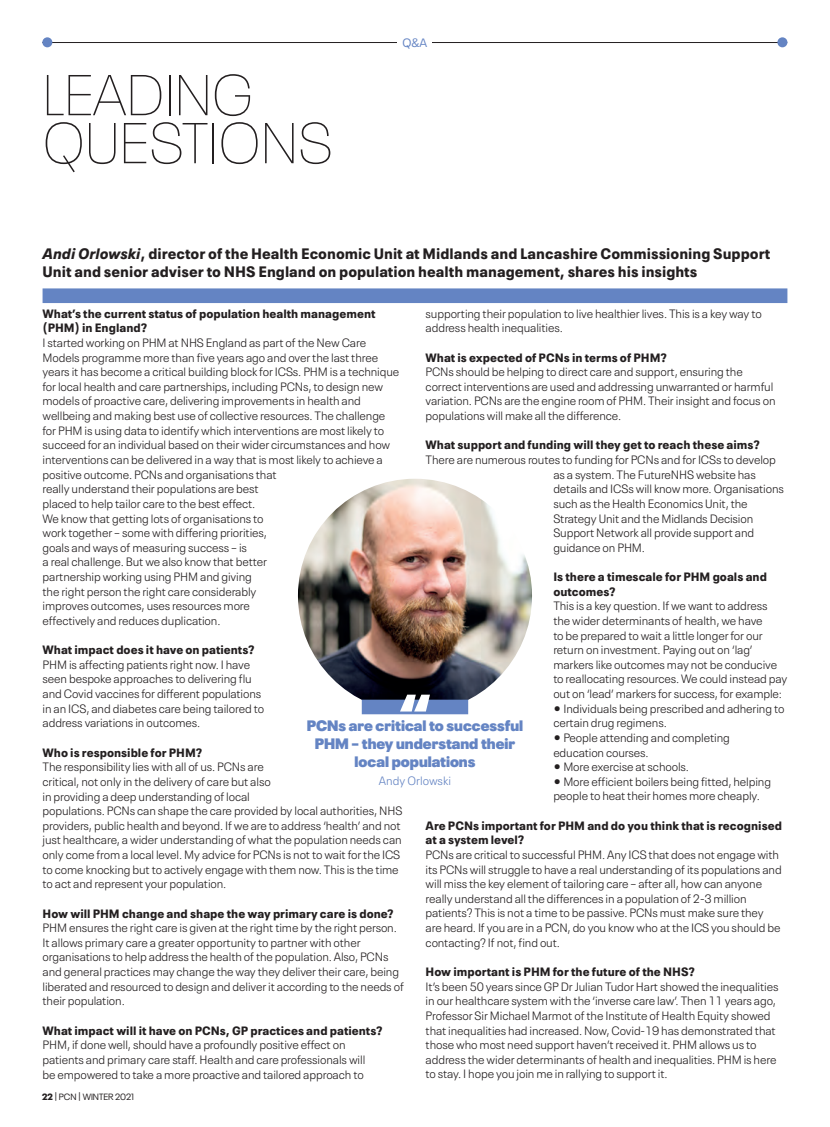
<style>
.page{position:relative;width:830px;height:1127px;background:#fff}
.page>*{position:absolute;margin:0;border:0;box-sizing:border-box;transform-origin:0 0}
.t1{font:100 57px/48px "Neue Plak";color:#231f20}
.t2{font:900 15px/18px "Neue Plak Text";color:#231f20}
.t3{font:900 15px/18px "Neue Plak";color:#6484c3;text-align:center}
.t4{font:300 12px/14.7px "Neue Plak Text";letter-spacing:-.01em;color:#231f20}
.t5{font:900 12px/14.7px "Neue Plak Text";color:#231f20}
.t6{font:300 12px "Neue Plak Text";color:#6484c3}
.t7{font:12px "Neue Plak";color:#6484c3}
.t8{font:9px "Neue Plak";color:#231f20}
.s1{font-family:"Neue Plak Text Variable";font-weight:400;font-style:italic}
.s2{font-family:"Neue Plak";font-weight:900;font-size:15px}
.s3{font-weight:900}
</style>
<div class="page">
<hr style="left:42px;top:42px;width:744px;height:1px;background:#231f20">
<div style="left:397px;top:38px;width:34px;height:11px;background:#fff"></div>
<div style="left:777px;top:37px;width:10px;height:10px;background:#6484c3;border-radius:50%"></div>
<div style="left:42px;top:37px;width:10px;height:10px;background:#6484c3;border-radius:50%"></div>
<img style="left:298px;top:479px;width:233px;height:233px;border-radius:117px">
<div style="left:43px;top:288px;width:744px;height:15px;background:#6484c3"></div>
<div style="left:361px;top:700px;width:107px;height:14px;background:#6484c3"></div>
<svg style="left:400px;top:695px;width:30px;height:16px"></svg>
<h1 class="t1" style="left:43px;top:66px;width:292px">LEADING<br>QUESTIONS</h1>
<p class="t7" style="left:402px;top:33px;width:26px">Q&amp;A</p>
<p class="t2" style="left:43px;top:243px;width:729px"><span class="s1">Andi Orlowski</span>, director of the Health Economic Unit at Midlands and Lancashire Commissioning Support<br>Unit and senior adviser to NHS England on population health management, shares his insights</p>
<p class="t4" style="left:425px;top:305px;width:337px">supporting their population to live healthier lives. This is a key way to address health inequalities.</p>
<p class="t5" style="left:425px;top:348px;width:243px">What is expected of PCNs in terms of PHM?</p>
<p class="t4" style="left:425px;top:363px;width:351px">PCNs should be helping to direct care and support, ensuring the correct interventions are used and addressing unwarranted or harmful variation. PCNs are the engine room of PHM. Their insight and focus on populations will make all the difference.</p>
<p class="t5" style="left:425px;top:436px;width:335px">What support and funding will they get to reach these aims?</p>
<p class="t4" style="left:553px;top:451px;width:232px;text-indent:-128px">There are numerous routes to funding for PCNs and for ICSs to develop as a system. The FutureNHS website has details and ICSs will know more. Organisations such as the Health Economics Unit, the Strategy Unit and the Midlands Decision Support Network all provide support and guidance on PHM.</p>
<p class="t5" style="left:553px;top:568px;width:215px">Is there a timescale for PHM goals and outcomes?</p>
<p class="t4" style="left:553px;top:597px;width:235px">This is a key question. If we want to address the wider determinants of health, we have<br>to be prepared to wait a little longer for our return on investment. Paying out on ‘lag’ markers like outcomes may not be conducive to reallocating resources. We could instead pay out on ‘lead’ markers for success, for example:</p>
<p class="t4" style="left:553px;top:700px;width:232px"><span class="s2">•</span> Individuals being prescribed and adhering to certain drug regimens.</p>
<p class="t4" style="left:553px;top:729px;width:178px"><span class="s2">•</span> People attending and completing education courses.</p>
<p class="t4" style="left:553px;top:758px;width:137px"><span class="s2">•</span> More exercise at schools.</p>
<p class="t4" style="left:553px;top:773px;width:219px"><span class="s2">•</span> More efficient boilers being fitted, helping people to heat their homes more cheaply.</p>
<p class="t5" style="left:425px;top:816px;width:358px">Are PCNs important for PHM and do you think that is recognised at a system level?</p>
<p class="t4" style="left:425px;top:846px;width:357px">PCNs are critical to successful PHM. Any ICS that does not engage with its PCNs will struggle to have a real understanding of its populations and will miss the key element of tailoring care – after all, how can anyone really understand all the differences in a population of 2-3 million patients? This is not a time to be passive. PCNs must make sure they are heard. If you are in a PCN, do you know who at the ICS you should be contacting? If not, find out.</p>
<p class="t5" style="left:425px;top:963px;width:271px">How important is PHM for the future of the NHS?</p>
<p class="t4" style="left:425px;top:978px;width:354px">It’s been 50 years since GP Dr Julian Tudor Hart showed the inequalities in our healthcare system with the ‘inverse care law’. Then 11 years ago, Professor Sir Michael Marmot of the Institute of Health Equity showed that inequalities had increased. Now, Covid-19 has demonstrated that those who most need support haven’t received it. PHM allows us to address the wider determinants of health and inequalities. PHM is here to stay. I hope you join me in rallying to support it.</p>
<p class="t5" style="left:43px;top:305px;width:334px">What’s the current status of population health management (PHM) in England?</p>
<p class="t4" style="left:43px;top:334px;width:358px">I started working on PHM at NHS England as part of the New Care Models programme more than five years ago and over the last three years it has become a critical building block for ICSs. PHM is a technique for local health and care partnerships, including PCNs, to design new models of proactive care, delivering improvements in health and wellbeing and making best use of collective resources. The challenge for PHM is using data to identify which interventions are most likely to succeed for an individual based on their wider circumstances and how interventions can be delivered in a way that is most likely to achieve a positive outcome. PCNs and organisations that<br>really understand their populations are best<br>placed to help tailor care to the best effect.<br>We know that getting lots of organisations to<br>work together – some with differing priorities,<br>goals and ways of measuring success – is<br>a real challenge. But we also know that better<br>partnership working using PHM and giving<br>the right person the right care considerably<br>improves outcomes, uses resources more<br>effectively and reduces duplication.</p>
<p class="t5" style="left:43px;top:641px;width:213px">What impact does it have on patients?</p>
<p class="t4" style="left:43px;top:656px;width:223px">PHM is affecting patients right now. I have seen bespoke approaches to delivering flu and Covid vaccines for different populations in an ICS, and diabetes care being tailored to address variations in outcomes.</p>
<p class="t5" style="left:43px;top:743px;width:161px">Who is responsible for PHM?</p>
<p class="t4" style="left:43px;top:758px;width:361px">The responsibility lies with all of us. PCNs are<br>critical, not only in the delivery of care but also<br>in providing a deep understanding of local<br>populations. PCNs can shape the care provided by local authorities, NHS providers, public health and beyond. If we are to address ‘health’ and not just healthcare, a wider understanding of what the population needs can only come from a local level. My advice for PCNs is not to wait for the ICS to come knocking but to actively engage with them now. This is the time to act and represent your population.</p>
<p class="t5" style="left:43px;top:904px;width:352px">How will PHM change and shape the way primary care is done?</p>
<p class="t4" style="left:43px;top:919px;width:362px">PHM ensures the right care is given at the right time by the right person.<br>It allows primary care a greater opportunity to partner with other organisations to help address the health of the population. Also, PCNs and general practices may change the way they deliver their care, being liberated and resourced to design and deliver it according to the needs of their population.</p>
<p class="t5" style="left:43px;top:1021px;width:341px">What impact will it have on PCNs, GP practices and patients?</p>
<p class="t4" style="left:43px;top:1036px;width:324px">PHM, if done well, should have a profoundly positive effect on patients and primary care staff. Health and care professionals will be empowered to take a more proactive and tailored approach to</p>
<p class="t3" style="left:306px;top:715px;width:218px">PCNs are critical to successful<br>PHM – they understand their local populations</p>
<p class="t6" style="left:379px;top:771px;width:74px">Andy Orlowski</p>
<p class="t8" style="left:42px;top:1090px;width:93px"><span class="s3">22</span> | PCN | WINTER 2021</p>
</div>
